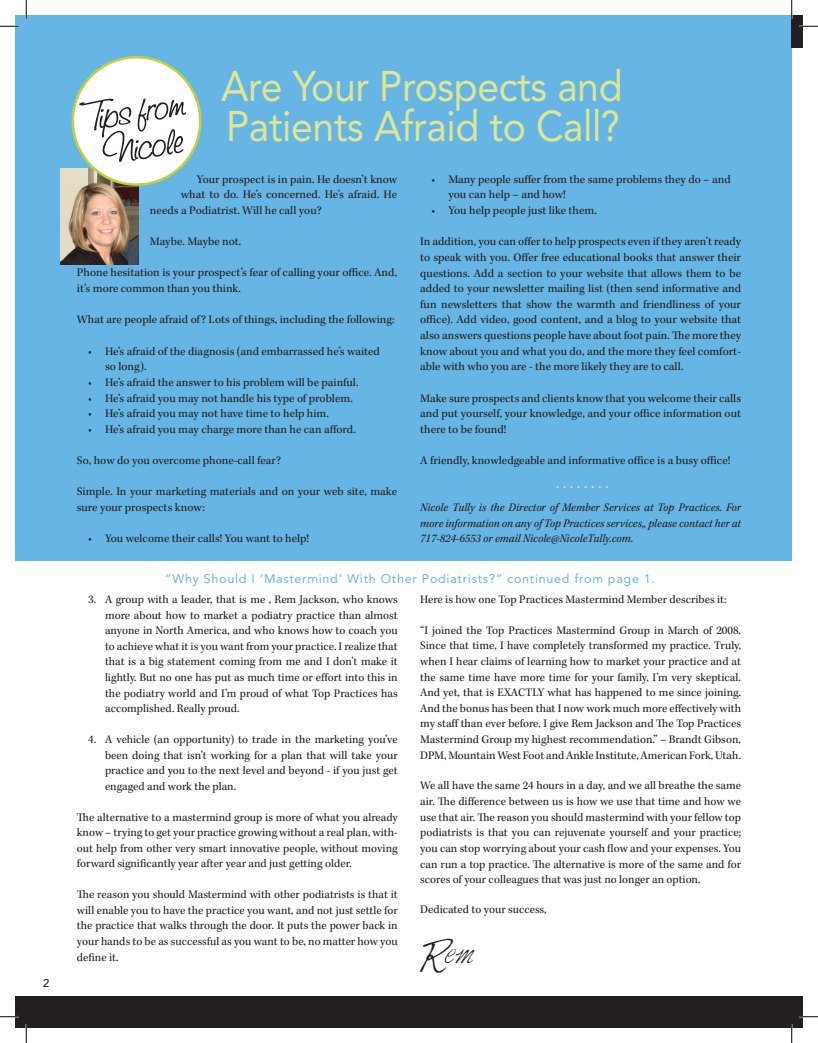
<style>
.page{position:relative;width:818px;height:1043px;background:#fff}
.page>*{position:absolute;margin:0;border:0;box-sizing:border-box;transform-origin:0 0}
.t1{font:42.5px/40px "Avenir LT Std";letter-spacing:-.01em;color:#dce695;scale:.92 1}
.t2{font:25px "Harabara Hand";color:#231f20}
.t3{font:12.5px "Avenir LT Std";letter-spacing:.06em;color:#66b5e4}
.t4{font:11.88px/15.6px "Kepler Std";color:#231f20;text-align:justify}
.t5{font:italic 11.88px/15.6px "Kepler Std";color:#231f20;text-align:justify;scale:.96 1}
.t6{font:700 11.88px "Kepler Std";color:#dce695}
.t7{font:500 11.25px "Avenir LT Std";color:#231f20}
.s1{font-size:37.5px}
</style>
<div class="page">
<div style="left:15px;top:15px;width:776px;height:545px;background:#66b5e4"></div>
<div style="left:15px;top:996px;width:787px;height:32px;background:#231f20"></div>
<div style="left:791px;top:15px;width:11px;height:33px;background:#231f20"></div>
<img style="left:60px;top:169px;width:79px;height:96px">
<svg style="left:68px;top:56px;width:134px;height:133px"></svg>
<svg style="left:0;top:25px;width:19px;height:2px"></svg>
<svg style="left:799px;top:25px;width:19px;height:2px"></svg>
<svg style="left:0;top:1016px;width:19px;height:1px"></svg>
<svg style="left:799px;top:1015px;width:19px;height:2px"></svg>
<svg style="left:25px;top:0;width:2px;height:19px"></svg>
<svg style="left:25px;top:1024px;width:2px;height:18px"></svg>
<svg style="left:791px;top:0;width:1px;height:19px"></svg>
<svg style="left:790px;top:1024px;width:2px;height:18px"></svg>
<p class="t7" style="left:43px;top:976px;width:8px">2</p>
<h1 class="t1" style="left:221px;top:67px;width:438px">Are Your Prospects and<br>Patients Afraid to Call?</h1>
<p class="t4" style="left:197px;top:172px;width:202px">Your prospect is in pain. He doesn’t know</p>
<p class="t4" style="left:181px;top:187px;width:218px">what to do. He’s concerned. He’s afraid. He</p>
<p class="t4" style="left:150px;top:203px;width:173px">needs a Podiatrist. Will he call you?</p>
<p class="t4" style="left:150px;top:234px;width:93px">Maybe. Maybe not.</p>
<p class="t4" style="left:77px;top:265px;width:322px">Phone hesitation is your prospect’s fear of calling your office. And, it’s more common than you think.</p>
<p class="t4" style="left:77px;top:312px;width:319px">What are people afraid of? Lots of things, including the following:</p>
<p class="t4" style="left:105px;top:343px;width:276px;text-indent:-17px">• He’s afraid of the diagnosis (and embarrassed he’s waited so long).</p>
<p class="t4" style="left:88px;top:375px;width:272px">• He’s afraid the answer to his problem will be painful.</p>
<p class="t4" style="left:88px;top:390px;width:266px">• He’s afraid you may not handle his type of problem.</p>
<p class="t4" style="left:88px;top:406px;width:242px">• He’s afraid you may not have time to help him.</p>
<p class="t4" style="left:88px;top:422px;width:269px">• He’s afraid you may charge more than he can afford.</p>
<p class="t4" style="left:77px;top:453px;width:205px">So, how do you overcome phone-call fear?</p>
<p class="t4" style="left:77px;top:484px;width:322px">Simple. In your marketing materials and on your web site, make sure your prospects know:</p>
<p class="t4" style="left:88px;top:531px;width:222px">• You welcome their calls! You want to help!</p>
<p class="t4" style="left:448px;top:172px;width:284px;text-indent:-17px">• Many people suffer from the same problems they do – and you can help – and how!</p>
<p class="t4" style="left:431px;top:203px;width:167px">• You help people just like them.</p>
<p class="t4" style="left:420px;top:234px;width:322px">In addition, you can offer to help prospects even if they aren’t ready to speak with you. Offer free educational books that answer their questions. Add a section to your website that allows them to be added to your newsletter mailing list (then send informative and fun newsletters that show the warmth and friendliness of your office). Add video, good content, and a blog to your website that also answers questions people have about foot pain. The more they know about you and what you do, and the more they feel comfort&shy;able with who you are - the more likely they are to call.</p>
<p class="t4" style="left:420px;top:390px;width:322px">Make sure prospects and clients know that you welcome their calls and put yourself, your knowledge, and your office information out there to be found!</p>
<p class="t4" style="left:420px;top:453px;width:311px">A friendly, knowledgeable and informative office is a busy office!</p>
<p class="t6" style="left:556px;top:477px;width:54px">. . . . . . . .</p>
<p class="t5" style="left:420px;top:500px;width:336px">Nicole Tully is the Director of Member Services at Top Practices. For more information on any of Top Practices services,, please contact her at 717-824-6553 or email Nicole@NicoleTully.com.</p>
<p class="t3" style="left:165px;top:571px;width:491px">“Why Should I ‘Mastermind’ With Other Podiatrists?” continued from page 1.</p>
<p class="t4" style="left:105px;top:592px;width:294px;text-indent:-17px">3. A group with a leader, that is me , Rem Jackson, who knows more about how to market a podiatry practice than almost anyone in North America, and who knows how to coach you to achieve what it is you want from your practice. I realize that that is a big statement coming from me and I don’t make it lightly. But no one has put as much time or effort into this in the podiatry world and I’m proud of what Top Practices has accomplished. Really proud.</p>
<p class="t4" style="left:105px;top:732px;width:294px;text-indent:-17px">4. A vehicle (an opportunity) to trade in the marketing you’ve been doing that isn’t working for a plan that will take your practice and you to the next level and beyond - if you just get engaged and work the plan.</p>
<p class="t4" style="left:77px;top:809px;width:322px">The alternative to a mastermind group is more of what you already know – trying to get your practice growing without a real plan, with&shy;out help from other very smart innovative people, without moving forward significantly year after year and just getting older.</p>
<p class="t4" style="left:77px;top:887px;width:322px">The reason you should Mastermind with other podiatrists is that it will enable you to have the practice you want, and not just settle for the practice that walks through the door. It puts the power back in your hands to be as successful as you want to be, no matter how you define it.</p>
<p class="t4" style="left:420px;top:592px;width:308px">Here is how one Top Practices Mastermind Member describes it:</p>
<p class="t4" style="left:420px;top:622px;width:322px">“I joined the Top Practices Mastermind Group in March of 2008.<br>Since that time, I have completely transformed my practice. Truly, when I hear claims of learning how to market your practice and at the same time have more time for your family, I’m very skeptical.<br>And yet, that is EXACTLY what has happened to me since joining.<br>And the bonus has been that I now work much more effectively with my staff than ever before. I give Rem Jackson and The Top Practices Mastermind Group my highest recommendation.” – Brandt Gibson, DPM, Mountain West Foot and Ankle Institute, American Fork, Utah.</p>
<p class="t4" style="left:420px;top:778px;width:322px">We all have the same 24 hours in a day, and we all breathe the same air. The difference between us is how we use that time and how we use that air. The reason you should mastermind with your fellow top podiatrists is that you can rejuvenate yourself and your practice; you can stop worrying about your cash flow and your expenses. You can run a top practice. The alternative is more of the same and for scores of your colleagues that was just no longer an option.</p>
<p class="t4" style="left:420px;top:902px;width:128px">Dedicated to your success,</p>
<h2 class="t2" style="left:420px;top:939px;width:60px"><span class="s1">R</span>em</h2>
</div>
